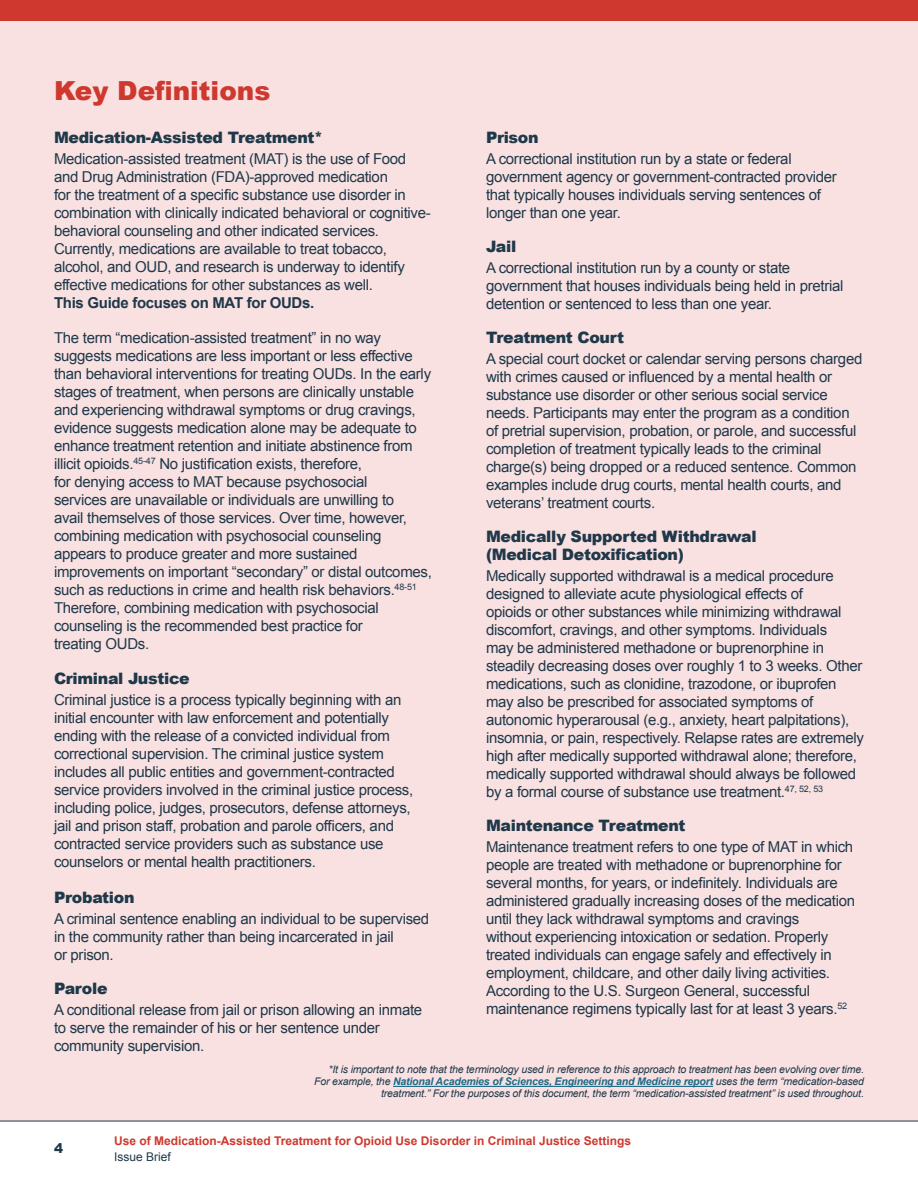
<style>
.page{position:relative;width:918px;height:1188px;background:#fff}
.page>*{position:absolute;margin:0;border:0;box-sizing:border-box;transform-origin:0 0}
.t1{font:900 26.25px "Arial";color:#cf382e}
.t2{font:900 15.75px/18px "Arial";letter-spacing:-.02em;color:#1f384a}
.t3{font:15px/18px "Arial";letter-spacing:-.02em;color:#1f384a}
.t4{font:900 13.5px "Arial";color:#1e384b}
.t5{font:700 12px "Arial";color:#cf382e}
.t6{font:12px "Arial";color:#1f384a}
.t7{font:italic 10.5px/12px "Arial";letter-spacing:-.015em;color:#1f384a;text-align:right}
.t8{font:9px "Arial";letter-spacing:-.02em;color:#1f384a}
.s1{font-weight:700}
.s2{font-weight:700;color:#1a6987}
</style>
<div class="page">
<div style="left:0;top:21px;width:918px;height:1100px;background:#f8e1e0"></div>
<div style="left:0;top:0;width:918px;height:21px;background:#cf382e"></div>
<hr style="left:0;top:1121px;width:918px;height:1px;background:#1f384a">
<hr style="left:393px;top:1086px;width:320px;height:1px;background:#1a6987">
<h3 class="t1" style="left:54px;top:71px;width:218px">Key Definitions</h3>
<h4 class="t2" style="left:54px;top:128px;width:271px">Medication-Assisted Treatment*</h4>
<p class="t3" style="left:54px;top:150px;width:378px">Medication-assisted treatment (MAT) is the use of Food and Drug Administration (FDA)-approved medication<br>for the treatment of a specific substance use disorder in combination with clinically indicated behavioral or cognitive&shy;behavioral counseling and other indicated services.<br>Currently, medications are available to treat tobacco, alcohol, and OUD, and research is underway to identify effective medications for other substances as well.<br><span class="s1">This Guide focuses on MAT for OUDs.</span></p>
<p class="t3" style="left:54px;top:329px;width:379px">The term “medication-assisted treatment” in no way suggests medications are less important or less effective than behavioral interventions for treating OUDs. In the early stages of treatment, when persons are clinically unstable and experiencing withdrawal symptoms or drug cravings, evidence suggests medication alone may be adequate to enhance treatment retention and initiate abstinence from illicit opioids.</p>
<p class="t8" style="left:133px;top:455px;width:24px">45-47</p>
<p class="t3" style="left:54px;top:455px;width:379px;text-indent:105px">No justification exists, therefore,<br>for denying access to MAT because psychosocial<br>services are unavailable or individuals are unwilling to<br>avail themselves of those services. Over time, however, combining medication with psychosocial counseling appears to produce greater and more sustained improvements on important “secondary” or distal outcomes, such as reductions in crime and health risk behaviors.<br>Therefore, combining medication with psychosocial counseling is the recommended best practice for<br>treating OUDs.</p>
<p class="t8" style="left:395px;top:581px;width:24px">48-51</p>
<h4 class="t2" style="left:54px;top:669px;width:137px">Criminal Justice</h4>
<p class="t3" style="left:54px;top:691px;width:361px">Criminal justice is a process typically beginning with an initial encounter with law enforcement and potentially ending with the release of a convicted individual from correctional supervision. The criminal justice system includes all public entities and government-contracted service providers involved in the criminal justice process, including police, judges, prosecutors, defense attorneys, jail and prison staff, probation and parole officers, and contracted service providers such as substance use counselors or mental health practitioners.</p>
<h4 class="t2" style="left:54px;top:887px;width:82px">Probation</h4>
<p class="t3" style="left:54px;top:909px;width:377px">A criminal sentence enabling an individual to be supervised in the community rather than being incarcerated in jail<br>or prison.</p>
<h4 class="t2" style="left:54px;top:979px;width:55px">Parole</h4>
<p class="t3" style="left:54px;top:1001px;width:370px">A conditional release from jail or prison allowing an inmate to serve the remainder of his or her sentence under community supervision.</p>
<h4 class="t2" style="left:486px;top:128px;width:54px">Prison</h4>
<p class="t3" style="left:486px;top:150px;width:352px">A correctional institution run by a state or federal government agency or government-contracted provider that typically houses individuals serving sentences of longer than one year.</p>
<h4 class="t2" style="left:486px;top:237px;width:32px">Jail</h4>
<p class="t3" style="left:486px;top:259px;width:359px">A correctional institution run by a county or state government that houses individuals being held in pretrial detention or sentenced to less than one year.</p>
<h4 class="t2" style="left:486px;top:328px;width:140px">Treatment Court</h4>
<p class="t3" style="left:486px;top:350px;width:378px">A special court docket or calendar serving persons charged with crimes caused or influenced by a mental health or substance use disorder or other serious social service needs. Participants may enter the program as a condition of pretrial supervision, probation, or parole, and successful completion of treatment typically leads to the criminal charge(s) being dropped or a reduced sentence. Common examples include drug courts, mental health courts, and veterans’ treatment courts.</p>
<h4 class="t2" style="left:486px;top:527px;width:272px">Medically Supported Withdrawal (Medical Detoxification)</h4>
<p class="t3" style="left:486px;top:567px;width:379px">Medically supported withdrawal is a medical procedure designed to alleviate acute physiological effects of<br>opioids or other substances while minimizing withdrawal discomfort, cravings, and other symptoms. Individuals<br>may be administered methadone or buprenorphine in steadily decreasing doses over roughly 1 to 3 weeks. Other medications, such as clonidine, trazodone, or ibuprofen may also be prescribed for associated symptoms of autonomic hyperarousal (e.g., anxiety, heart palpitations), insomnia, or pain, respectively. Relapse rates are extremely high after medically supported withdrawal alone; therefore, medically supported withdrawal should always be followed by a formal course of substance use treatment.<sup>47,</sup> <sup>52,</sup> <sup>53</sup></p>
<h4 class="t2" style="left:486px;top:816px;width:201px">Maintenance Treatment</h4>
<p class="t3" style="left:486px;top:838px;width:371px">Maintenance treatment refers to one type of MAT in which people are treated with methadone or buprenorphine for several months, for years, or indefinitely. Individuals are administered gradually increasing doses of the medication until they lack withdrawal symptoms and cravings<br>without experiencing intoxication or sedation. Properly treated individuals can engage safely and effectively in employment, childcare, and other daily living activities.<br>According to the U.S. Surgeon General, successful maintenance regimens typically last for at least 3 years.<sup>52</sup></p>
<p class="t4" style="left:54px;top:1138px;width:11px">4</p>
<h4 class="t7" style="left:314px;top:1064px;width:551px">*It is important to note that the terminology used in reference to this approach to treatment has been evolving over time.<br>For example, the <span class="s2">National Academies of Sciences, Engineering and Medicine report</span> uses the term “medication-based treatment.” For the purposes of this document, the term “medication-assisted treatment” is used throughout.</h4>
<p class="t5" style="left:114px;top:1133px;width:518px">Use of Medication-Assisted Treatment for Opioid Use Disorder in Criminal Justice Settings</p>
<p class="t6" style="left:114px;top:1149px;width:58px">Issue Brief</p>
</div>
